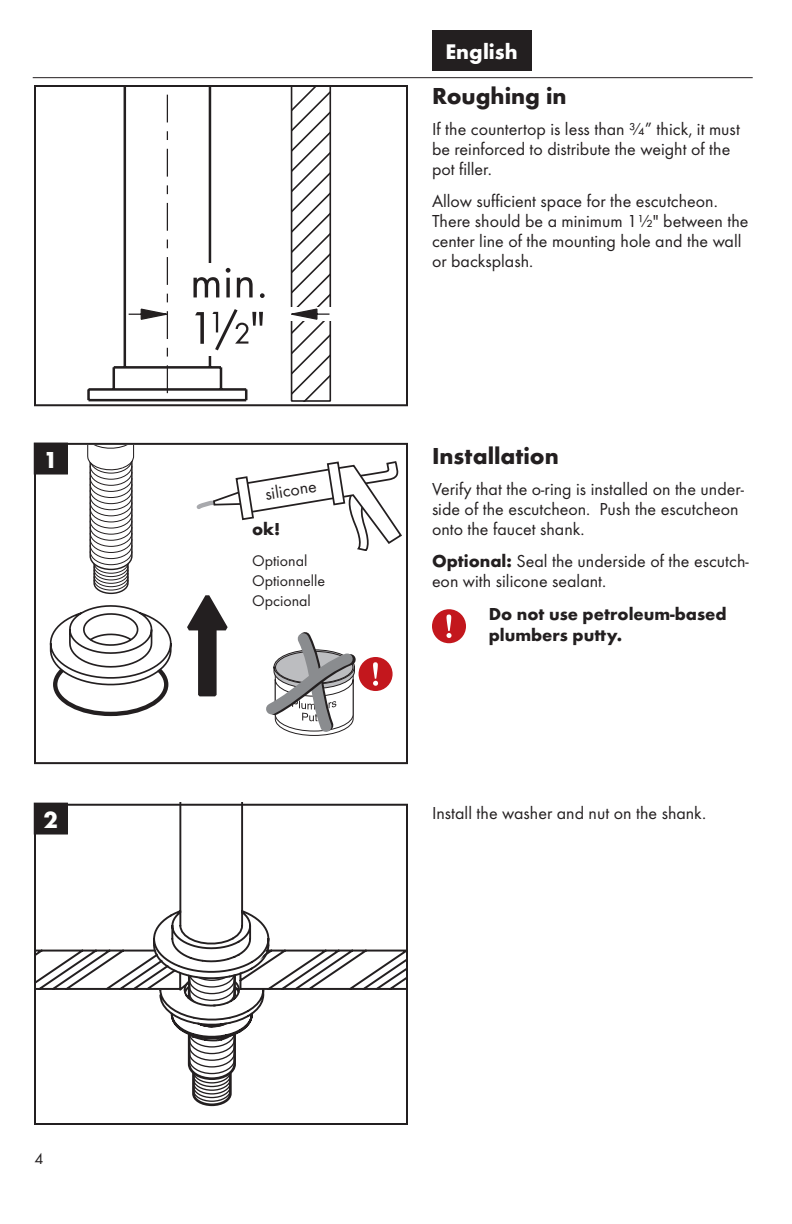
<style>
.page{position:relative;width:792px;height:1224px;background:#fff}
.page>*{position:absolute;margin:0;border:0;box-sizing:border-box;transform-origin:0 0}
.section_heading{font:700 24px "Futura TOT";color:#231f20}
.t1{font:700 24px "Futura TOT";color:#fff}
.t2{font:700 22px "Futura TOT";color:#fff}
.body_text{font:18px/20px "Futura TOT Boo";color:#231f20}
.warning{font:700 18px/21.6px "Futura TOT";color:#231f20}
.disclaimer{font:16px "Futura TOT Boo";color:#231f20}
.s1{font-family:"Futura TOT";font-weight:700}
</style>
<div class="page">
<hr style="left:33px;top:77px;width:720px;height:1px;background:#231f20">
<div style="left:432px;top:30px;width:99px;height:40px;background:#231f20"></div>
<div style="left:53px;top:653px;width:115px;height:63px;border:4px solid #231f20;border-radius:50%"></div>
<svg style="left:87px;top:446px;width:48px;height:149px"></svg>
<div style="left:198px;top:626px;width:19px;height:70px;background:#231f20;border:3px solid #231f20"></div>
<svg style="left:187px;top:595px;width:41px;height:39px"></svg>
<svg style="left:50px;top:605px;width:122px;height:81px"></svg>
<svg style="left:37px;top:803px;width:371px;height:303px"></svg>
<svg style="left:87px;top:88px;width:161px;height:314px"></svg>
<svg style="left:127px;top:308px;width:41px;height:31px"></svg>
<div style="left:185px;top:263px;width:88px;height:92px;background:#fff"></div>
<svg style="left:193px;top:277px;width:26px;height:20px"></svg>
<svg style="left:226px;top:278px;width:4px;height:19px"></svg>
<svg style="left:226px;top:268px;width:4px;height:5px"></svg>
<svg style="left:237px;top:277px;width:16px;height:20px"></svg>
<svg style="left:260px;top:293px;width:5px;height:5px"></svg>
<svg style="left:195px;top:312px;width:9px;height:32px"></svg>
<svg style="left:212px;top:309px;width:51px;height:41px"></svg>
<svg style="left:290px;top:88px;width:41px;height:314px"></svg>
<div style="left:34px;top:443px;width:33px;height:31px;background:#231f20"></div>
<div style="left:34px;top:443px;width:34px;height:31px;border:1px solid #231f20"></div>
<div style="left:34px;top:803px;width:33px;height:31px;background:#231f20"></div>
<div style="left:34px;top:803px;width:34px;height:31px;border:1px solid #231f20"></div>
<div style="left:432px;top:609px;width:34px;height:34px;background:#c3171d;border-radius:50%"></div>
<svg style="left:446px;top:614px;width:6px;height:24px"></svg>
<div style="left:34px;top:443px;width:374px;height:321px;border:2px solid #231f20"></div>
<div style="left:34px;top:804px;width:374px;height:321px;border:2px solid #231f20"></div>
<div style="left:34px;top:85px;width:374px;height:321px;border:2px solid #231f20"></div>
<svg style="left:197px;top:461px;width:204px;height:89px"></svg>
<svg style="left:266px;top:632px;width:90px;height:104px"></svg>
<div style="left:359px;top:657px;width:34px;height:34px;background:#c3171d;border-radius:50%"></div>
<svg style="left:373px;top:662px;width:5px;height:24px"></svg>
<p class="t1" style="left:44px;top:445px;width:16px">1</p>
<p class="t1" style="left:44px;top:805px;width:16px">2</p>
<p class="disclaimer" style="left:34px;top:1149px;width:11px">4</p>
<p class="body_text" style="left:264px;top:484px;width:53px;rotate:-8deg">silicone</p>
<p class="warning" style="left:252px;top:518px;width:30px">ok!</p>
<p class="disclaimer" style="left:252px;top:551px;width:57px">Optional</p>
<p class="disclaimer" style="left:252px;top:571px;width:75px">Optionnelle</p>
<p class="disclaimer" style="left:252px;top:591px;width:60px">Opcional</p>
<p class="t2" style="left:446px;top:38px;width:74px">English</p>
<p class="section_heading" style="left:432px;top:81px;width:136px">Roughing in</p>
<p class="body_text" style="left:432px;top:119px;width:309px">If the countertop is less than ¾” thick, it must be reinforced to distribute the weight of the pot filler.</p>
<p class="body_text" style="left:432px;top:191px;width:318px">Allow sufficient space for the escutcheon.<br>There should be a minimum 1½" between the center line of the mounting hole and the wall or backsplash.</p>
<p class="section_heading" style="left:432px;top:441px;width:128px">Installation</p>
<p class="body_text" style="left:432px;top:479px;width:313px">Verify that the o-ring is installed on the under&shy;side of the escutcheon. Push the escutcheon onto the faucet shank.</p>
<p class="body_text" style="left:432px;top:551px;width:318px"><span class="s1">Optional:</span> Seal the underside of the escutch&shy;eon with silicone sealant.</p>
<p class="warning" style="left:489px;top:602px;width:239px">Do not use petroleum-based plumbers putty.</p>
<p class="body_text" style="left:432px;top:802px;width:276px">Install the washer and nut on the shank.</p>
</div>
